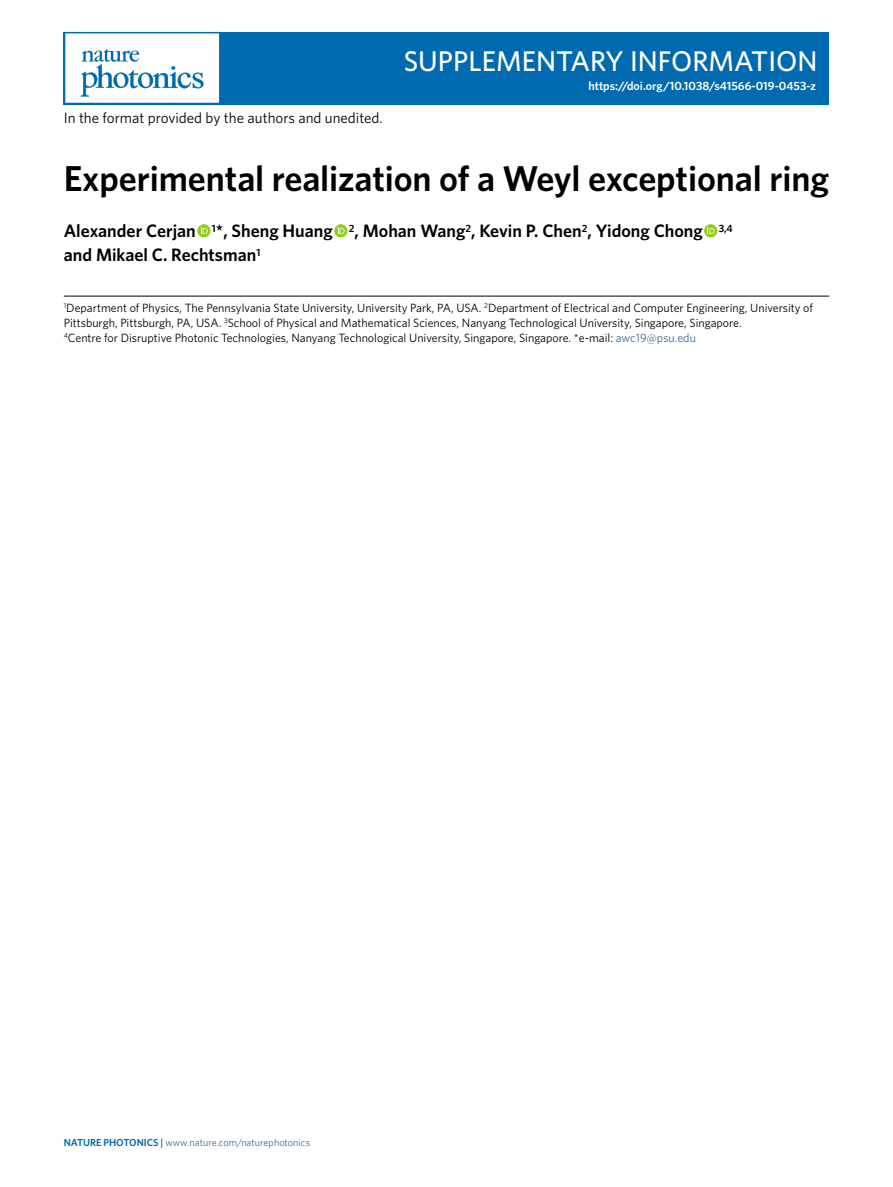
<style>
.page{position:relative;width:893px;height:1187px;background:#fff}
.page>*{position:absolute;margin:0;border:0;box-sizing:border-box;transform-origin:0 0}
.t1{font:600 36px "Whitney";letter-spacing:-.005em;color:#000}
.t2{font:500 30px "Whitney";color:#fff}
.t3{font:500 28.5px "Whitney";color:#fff}
.t4{font:600 18px/24px "Whitney";color:#000}
.t5{font:15px "Whitney";color:#000}
.t6{font:12px/15px "Whitney";color:#000}
.t7{font:600 12px "Whitney";color:#fff}
.t8{font:10.2px "Whitney";color:#3b699e}
.s1{color:#3b699e}
.s2{font-weight:600;color:#006ab1}
.s3{color:#000}
</style>
<div class="page">
<div style="left:64px;top:32px;width:765px;height:72px;background:#006ab1"></div>
<div style="left:64px;top:32px;width:157px;height:72px;background:#fff;border:2px solid #006ab1"></div>
<svg style="left:81px;top:49px;width:123px;height:48px"></svg>
<hr style="left:64px;top:296px;width:765px;height:1px;background:#000">
<svg style="left:197px;top:224px;width:13px;height:13px"></svg>
<svg style="left:201px;top:226px;width:7px;height:8px"></svg>
<svg style="left:334px;top:224px;width:13px;height:13px"></svg>
<svg style="left:337px;top:226px;width:8px;height:8px"></svg>
<svg style="left:704px;top:224px;width:13px;height:13px"></svg>
<svg style="left:707px;top:226px;width:8px;height:8px"></svg>
<p class="t5" style="left:64px;top:108px;width:321px">In the format provided by the authors and unedited.</p>
<h2 class="t2" style="left:690px;top:39px;width:129px">ARTICLES</h2>
<p class="t7" style="left:588px;top:78px;width:229px">https://doi.org/10.1038/s41566-019-0453-z</p>
<h3 class="t3" style="left:404px;top:43px;width:415px">SUPPLEMENTARY INFORMATION</h3>
<h1 class="t1" style="left:64px;top:154px;width:767px">Experimental realization of a Weyl exceptional ring</h1>
<h3 class="t4" style="left:64px;top:219px;width:671px">Alexander Cerjan <sup>1</sup>*, Sheng Huang <sup>2</sup>, Mohan Wang<sup>2</sup>, Kevin P. Chen<sup>2</sup>, Yidong Chong <sup>3,4 </sup>and Mikael C. Rechtsman<sup>1</sup></h3>
<p class="t6" style="left:64px;top:300px;width:751px"><sup>1</sup>Department of Physics, The Pennsylvania State University, University Park, PA, USA. <sup>2</sup>Department of Electrical and Computer Engineering, University of<br>Pittsburgh, Pittsburgh, PA, USA. <sup>3</sup>School of Physical and Mathematical Sciences, Nanyang Technological University, Singapore, Singapore.<br><sup>4</sup>Centre for Disruptive Photonic Technologies, Nanyang Technological University, Singapore, Singapore. *e-mail: <span class="s1">awc19@psu.edu</span></p>
<p class="t8" style="left:64px;top:1135px;width:248px"><span class="s2">Nature Photon ics</span> <span class="s3">|</span> www.nature.com/naturephotonics</p>
</div>
